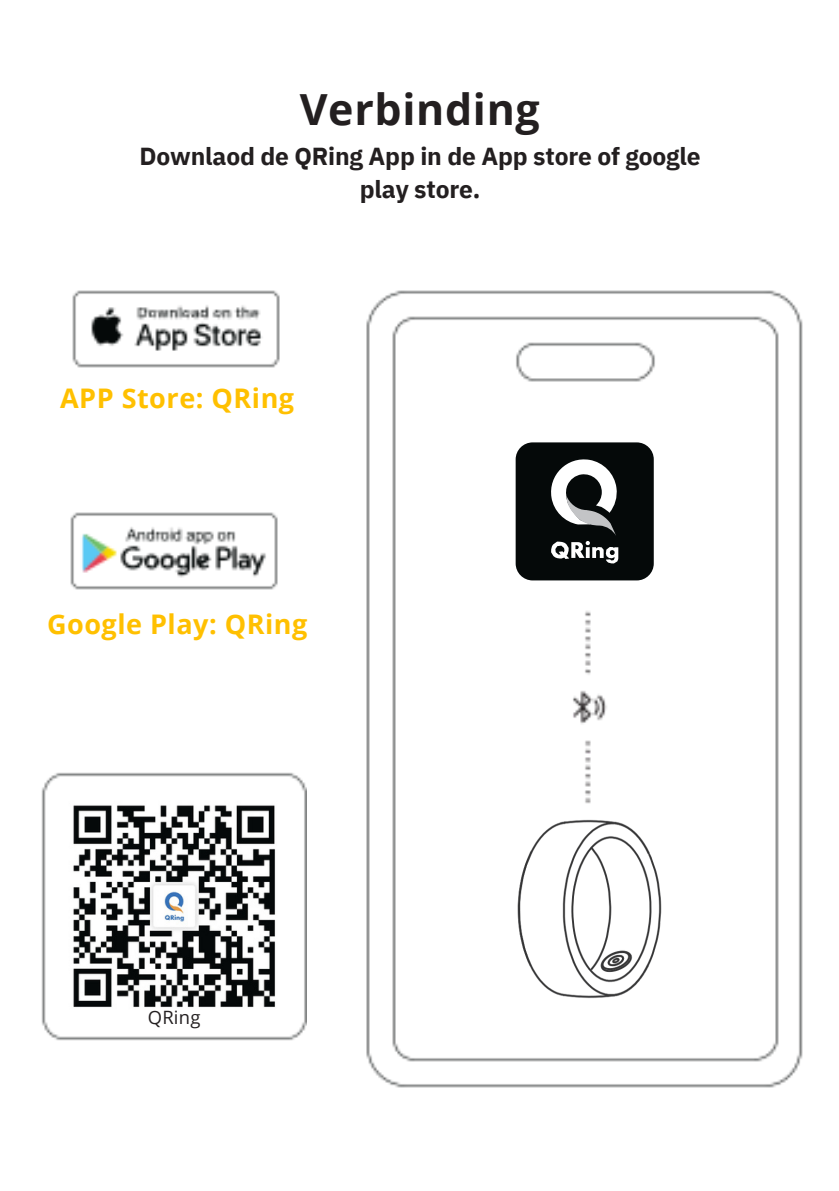
<style>
.page{position:relative;width:839px;height:1191px;background:#fff}
.page>*{position:absolute;margin:0;border:0;box-sizing:border-box;transform-origin:0 0}
.t1{font:700 43px "Open Sans";letter-spacing:.015em;color:#231f20}
.t2{font:700 27px "Open Sans";letter-spacing:.02em;color:#ffc000}
.t3{font:700 24.6px/33px "IBM Plex Sans";letter-spacing:-.01em;color:#231f20;text-align:center}
.t4{font:18.4px "Open Sans";letter-spacing:.015em;color:#231f20}
</style>
<div class="page">
<img style="left:41px;top:772px;width:265px;height:269px">
<img style="left:70px;top:512px;width:208px;height:78px">
<img style="left:72px;top:290px;width:208px;height:78px">
<img style="left:366px;top:290px;width:437px;height:798px">
<img style="left:63px;top:796px;width:222px;height:222px">
<div style="left:515px;top:442px;width:138px;height:138px;background:#050909;border-radius:17px"></div>
<svg style="left:551px;top:459px;width:67px;height:104px"></svg>
<img style="left:494px;top:796px;width:190px;height:226px">
<p class="t1" style="left:300px;top:79px;width:241px">Verbinding</p>
<p class="t3" style="left:140px;top:139px;width:562px">Downlaod de QRing App in de App store of google play store.</p>
<p class="t2" style="left:60px;top:380px;width:236px">APP Store: QRing</p>
<p class="t2" style="left:47px;top:605px;width:262px">Google Play: QRing</p>
<p class="t4" style="left:148px;top:1005px;width:54px">QRing</p>
</div>
